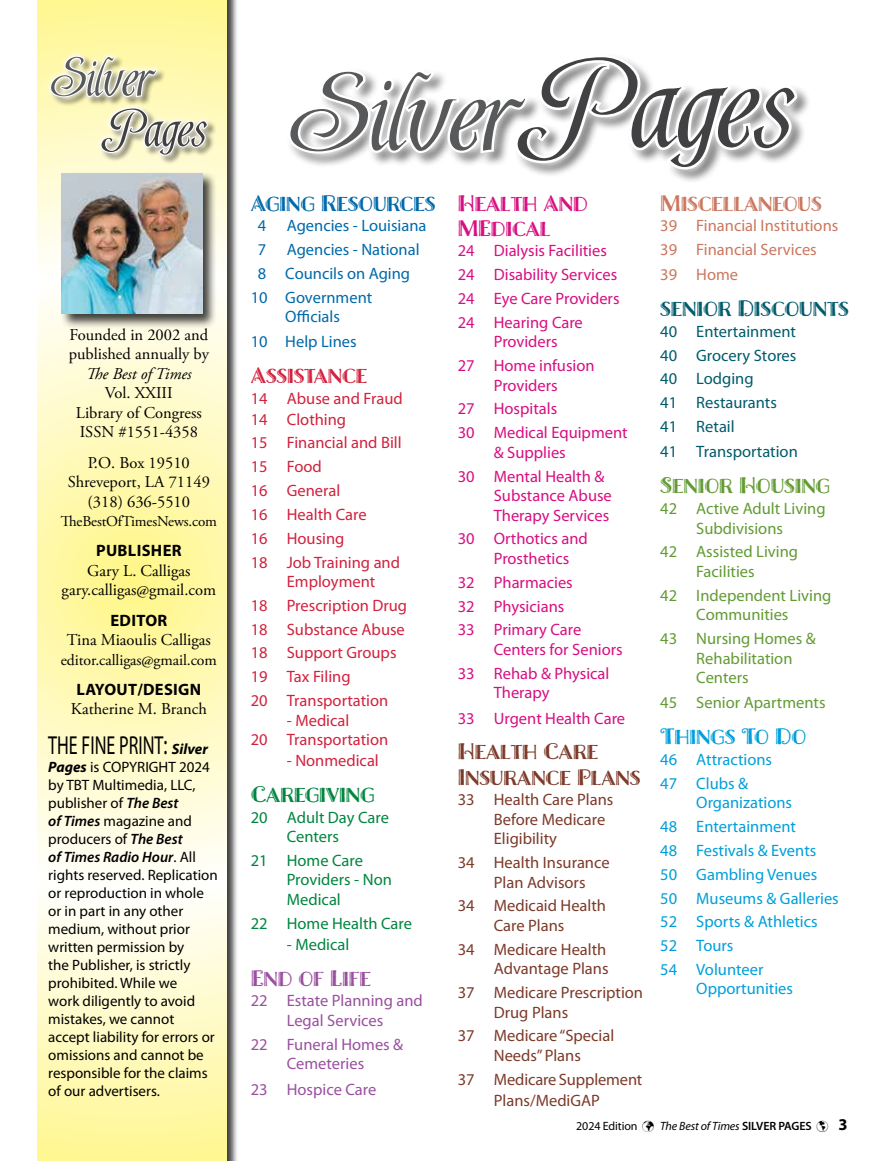
<style>
.page{position:relative;width:891px;height:1161px;background:#fff}
.page>*{position:absolute;margin:0;border:0;box-sizing:border-box;transform-origin:0 0}
.t1{font:26.1px "Myriad Pro";color:#000;scale:.69 1}
.t2{font:21px/25.2px "Charcuterie Deco";color:#7c3a29}
.t3{font:21px/25.2px "Charcuterie Deco";color:#d80f81}
.t4{font:21px "Charcuterie Deco";color:#005b6b}
.t5{font:21px "Charcuterie Deco";color:#0069aa}
.t6{font:21px "Charcuterie Deco";color:#cb775f}
.t7{font:21px "Charcuterie Deco";color:#629b33}
.t8{font:21px "Charcuterie Deco";color:#d1223e}
.t9{font:21px "Charcuterie Deco";color:#00853f}
.t10{font:21px "Charcuterie Deco";color:#009fdb}
.t11{font:21px "Charcuterie Deco";color:#99509f}
.t12{font:16.5px/23.9px "Myriad Pro";color:#d80f81}
.t13{font:16.5px/19.5px "Myriad Pro";color:#7c3a29}
.t14{font:16.5px/23.9px "Myriad Pro";color:#d1223e}
.t15{font:16.5px/19.5px "Adobe Garamond Pro";color:#000;text-align:center}
.t16{font:16.5px/23.9px "Myriad Pro";color:#009fdb}
.t17{font:16.5px/19.5px "Myriad Pro";color:#629b33;text-align:center}
.t18{font:16.5px/25.3px "Myriad Pro";color:#0069aa}
.t19{font:16.5px/23.9px "Myriad Pro";color:#005b6b}
.t20{font:16.5px/19.5px "Myriad Pro";color:#00853f}
.t21{font:16.5px/19.5px "Myriad Pro";color:#99509f;text-align:center}
.t22{font:16.5px/23.9px "Myriad Pro";color:#cb775f}
.t23{font:700 16.5px "Myriad Pro";letter-spacing:.02em;color:#000}
.t24{font:italic 16.5px "Adobe Garamond Pro";color:#000}
.t25{font:15.75px "Adobe Garamond Pro";letter-spacing:-.005em;color:#000}
.t26{font:15px/18px "Myriad Pro";color:#000}
.t27{font:15px "Adobe Garamond Pro";letter-spacing:-.01em;color:#000}
.t28{font:italic 12px "Myriad Pro";letter-spacing:-.01em;color:#000}
.s1{font-size:28.35px}
.s2{font-weight:700;font-style:italic;font-size:15px}
.s3{font-weight:700;font-style:italic}
.s4{font-weight:600;font-style:italic}
.s5{font-style:normal}
.s6{font-weight:600;font-style:normal}
.s7{font-weight:700;font-style:normal;font-size:16.5px}
</style>
<div class="page">
<svg style="left:290px;top:57px;width:507px;height:113px"></svg>
<div style="left:37px;top:0;width:201px;height:1161px;background:#000;opacity:.75"></div>
<svg style="left:38px;top:0;width:189px;height:1161px;background:#fefac1"></svg>
<div style="left:49px;top:55px;width:118px;height:52px;background:#000;opacity:.55"></div>
<div style="left:44px;top:50px;width:119px;height:54px;background:#fff;opacity:.92"></div>
<svg style="left:50px;top:56px;width:107px;height:41px;background:#cbc9ac"></svg>
<div style="left:100px;top:107px;width:117px;height:58px;background:#000;opacity:.55"></div>
<div style="left:94px;top:101px;width:120px;height:61px;background:#fff;opacity:.92"></div>
<svg style="left:100px;top:107px;width:108px;height:49px;background:#cac8b0"></svg>
<div style="left:60px;top:172px;width:157px;height:157px;background:#000;opacity:.75"></div>
<img style="left:62px;top:173px;width:140px;height:141px">
<p class="t15" style="left:69px;top:325px;width:142px;text-align:left">Founded in 2002 and published annually by</p>
<p class="t24" style="left:86px;top:364px;width:107px">The Best of Times</p>
<p class="t15" style="left:76px;top:384px;width:127px">Vol. XXIII<br>Library of Congress<br>ISSN #1551-4358</p>
<p class="t15" style="left:68px;top:453px;width:144px">P.O. Box 19510<br>Shreveport, LA 71149 (318) 636-5510</p>
<p class="t27" style="left:61px;top:512px;width:158px">TheBestOfTimesNews.com</p>
<p class="t23" style="left:96px;top:540px;width:87px">PUBLISHER</p>
<p class="t15" style="left:62px;top:561px;width:156px">Gary L. Calligas gary.calligas@gmail.com</p>
<p class="t23" style="left:110px;top:609px;width:58px">EDITOR</p>
<p class="t15" style="left:67px;top:631px;width:145px">Tina Miaoulis Calligas</p>
<p class="t25" style="left:61px;top:650px;width:158px">editor.calligas@gmail.com</p>
<p class="t23" style="left:77px;top:679px;width:126px">LAYOUT/DESIGN</p>
<p class="t15" style="left:71px;top:700px;width:137px">Katherine M. Branch</p>
<h1 class="t1" style="left:48px;top:729px;width:233px">THE FINE PRINT<span class="s1">:</span> <span class="s2">Silver</span></h1>
<p class="t26" style="left:48px;top:758px;width:171px"><span class="s3">Pages</span> is COPYRIGHT 2024 by TBT Multimedia, LLC, publisher of <span class="s4">The Best<br>of Times</span> magazine and producers of <span class="s4">The Best<br>of Times Radio Hour</span>. All rights reserved. Replication or reproduction in whole or in part in any other medium, without prior written permission by<br>the Publisher, is strictly prohibited. While we<br>work diligently to avoid mistakes, we cannot accept liability for errors or omissions and cannot be responsible for the claims of our advertisers.</p>
<h2 class="t5" style="left:251px;top:189px;width:186px">Aging Resources</h2>
<p class="t18" style="left:258px;top:213px;width:170px">4 Agencies - Louisiana</p>
<p class="t18" style="left:258px;top:236px;width:163px">7 Agencies - National</p>
<p class="t18" style="left:258px;top:260px;width:154px">8 Councils on Aging</p>
<p class="t18" style="left:251px;top:284px;width:123px">10 Government</p>
<p class="t18" style="left:251px;top:304px;width:107px;text-indent:35px">Officials<br>10 Help Lines</p>
<h2 class="t8" style="left:251px;top:362px;width:118px">Assistance</h2>
<p class="t14" style="left:251px;top:388px;width:154px;line-height:20.5px">14 Abuse and Fraud<br>14 Clothing</p>
<p class="t14" style="left:251px;top:431px;width:152px">15 Financial and Bill<br>15 Food<br>16 General<br>16 Health Care<br>16 Housing<br>18 Job Training and</p>
<p class="t14" style="left:251px;top:569px;width:158px;text-indent:36px">Employment<br>18 Prescription Drug<br>18 Substance Abuse<br>18 Support Groups<br>19 Tax Filing<br>20 Transportation</p>
<p class="t14" style="left:251px;top:710px;width:139px;line-height:19.5px;text-align:center">- Medical<br>20 Transportation</p>
<p class="t14" style="left:287px;top:748px;width:94px">- Nonmedical</p>
<h2 class="t9" style="left:251px;top:780px;width:125px">Caregiving</h2>
<p class="t20" style="left:287px;top:807px;width:104px;text-indent:-36px">20 Adult Day Care<br>Centers</p>
<p class="t20" style="left:287px;top:850px;width:107px;text-indent:-36px">21 Home Care<br>Providers - Non<br>Medical</p>
<p class="t20" style="left:251px;top:913px;width:163px">22 Home Health Care</p>
<p class="t20" style="left:287px;top:934px;width:64px">- Medical</p>
<h2 class="t11" style="left:251px;top:964px;width:122px">End of Life</h2>
<p class="t21" style="left:251px;top:991px;width:174px">22 Estate Planning and<br>Legal Services</p>
<p class="t21" style="left:251px;top:1034px;width:154px">22 Funeral Homes &amp;<br>Cemeteries</p>
<p class="t21" style="left:251px;top:1079px;width:127px">23 Hospice Care</p>
<h2 class="t3" style="left:458px;top:191px;width:131px">Health And<br>MEdical</h2>
<p class="t12" style="left:458px;top:239px;width:163px">24 Dialysis Facilities<br>24 Disability Services<br>24 Eye Care Providers<br>24 Hearing Care</p>
<p class="t12" style="left:458px;top:330px;width:138px;text-align:center">Providers<br>27 Home infusion</p>
<p class="t12" style="left:458px;top:373px;width:171px;text-indent:36px">Providers<br>27 Hospitals<br>30 Medical Equipment</p>
<p class="t12" style="left:458px;top:440px;width:148px;text-align:center">&amp; Supplies<br>30 Mental Health &amp;</p>
<p class="t12" style="left:494px;top:486px;width:120px;line-height:19.5px">Substance Abuse<br>Therapy Services</p>
<p class="t12" style="left:494px;top:529px;width:96px;line-height:19.5px;text-indent:-36px">30 Orthotics and<br>Prosthetics</p>
<p class="t12" style="left:458px;top:570px;width:125px">32 Pharmacies<br>32 Physicians<br>33 Primary Care</p>
<p class="t12" style="left:458px;top:637px;width:166px;text-indent:36px">Centers for Seniors<br>33 Rehab &amp; Physical</p>
<p class="t12" style="left:458px;top:680px;width:169px;line-height:25.3px;text-indent:36px">Therapy<br>33 Urgent Health Care</p>
<h2 class="t2" style="left:458px;top:739px;width:184px">Health Care<br>Insurance Plans</h2>
<p class="t13" style="left:494px;top:790px;width:121px;text-indent:-36px">33 Health Care Plans<br>Before Medicare<br>Eligibility</p>
<p class="t13" style="left:494px;top:853px;width:117px;text-indent:-36px">34 Health Insurance<br>Plan Advisors</p>
<p class="t13" style="left:458px;top:896px;width:150px;text-align:center">34 Medicaid Health<br>Care Plans</p>
<p class="t13" style="left:458px;top:939px;width:152px;text-align:right">34 Medicare Health<br>Advantage Plans</p>
<p class="t13" style="left:494px;top:983px;width:151px;text-indent:-36px">37 Medicare Prescription<br>Drug Plans</p>
<p class="t13" style="left:458px;top:1026px;width:158px;text-align:center">37 Medicare “Special<br>Needs” Plans</p>
<p class="t13" style="left:458px;top:1068px;width:186px;line-height:21px;text-align:center">37 Medicare Supplement<br>Plans/MediGAP</p>
<h2 class="t6" style="left:660px;top:189px;width:163px">Miscellaneous</h2>
<p class="t22" style="left:660px;top:213px;width:180px">39 Financial Institutions<br>39 Financial Services</p>
<p class="t22" style="left:660px;top:263px;width:79px">39 Home</p>
<h2 class="t4" style="left:660px;top:294px;width:190px">senior Discounts</h2>
<p class="t19" style="left:660px;top:319px;width:138px">40 Entertainment<br>40 Grocery Stores<br>40 Lodging<br>41 Restaurants<br>41 Retail</p>
<p class="t19" style="left:660px;top:440px;width:139px">41 Transportation</p>
<h2 class="t7" style="left:660px;top:472px;width:171px">Senior Housing</h2>
<p class="t17" style="left:660px;top:498px;width:167px">42 Active Adult Living<br>Subdivisions</p>
<p class="t17" style="left:660px;top:542px;width:139px">42 Assisted Living<br>Facilities</p>
<p class="t17" style="left:660px;top:585px;width:173px">42 Independent Living<br>Communities</p>
<p class="t17" style="left:696px;top:628px;width:121px;text-align:left;text-indent:-36px">43 Nursing Homes &amp;<br>Rehabilitation<br>Centers</p>
<p class="t17" style="left:660px;top:693px;width:167px">45 Senior Apartments</p>
<h2 class="t10" style="left:660px;top:722px;width:147px">Things To Do</h2>
<p class="t16" style="left:660px;top:747px;width:113px">46 Attractions<br>47 Clubs &amp;</p>
<p class="t16" style="left:660px;top:790px;width:180px;text-indent:36px">Organizations<br>48 Entertainment<br>48 Festivals &amp; Events<br>50 Gambling Venues<br>50 Museums &amp; Galleries<br>52 Sports &amp; Athletics<br>52 Tours<br>54 Volunteer</p>
<p class="t16" style="left:696px;top:977px;width:98px">Opportunities</p>
<p class="t28" style="left:576px;top:1119px;width:273px"><span class="s5">2024 Edition</span> ✓ The Best of Times <span class="s6">SILVER PAGES</span> ☑ <span class="s7">3</span></p>
</div>
